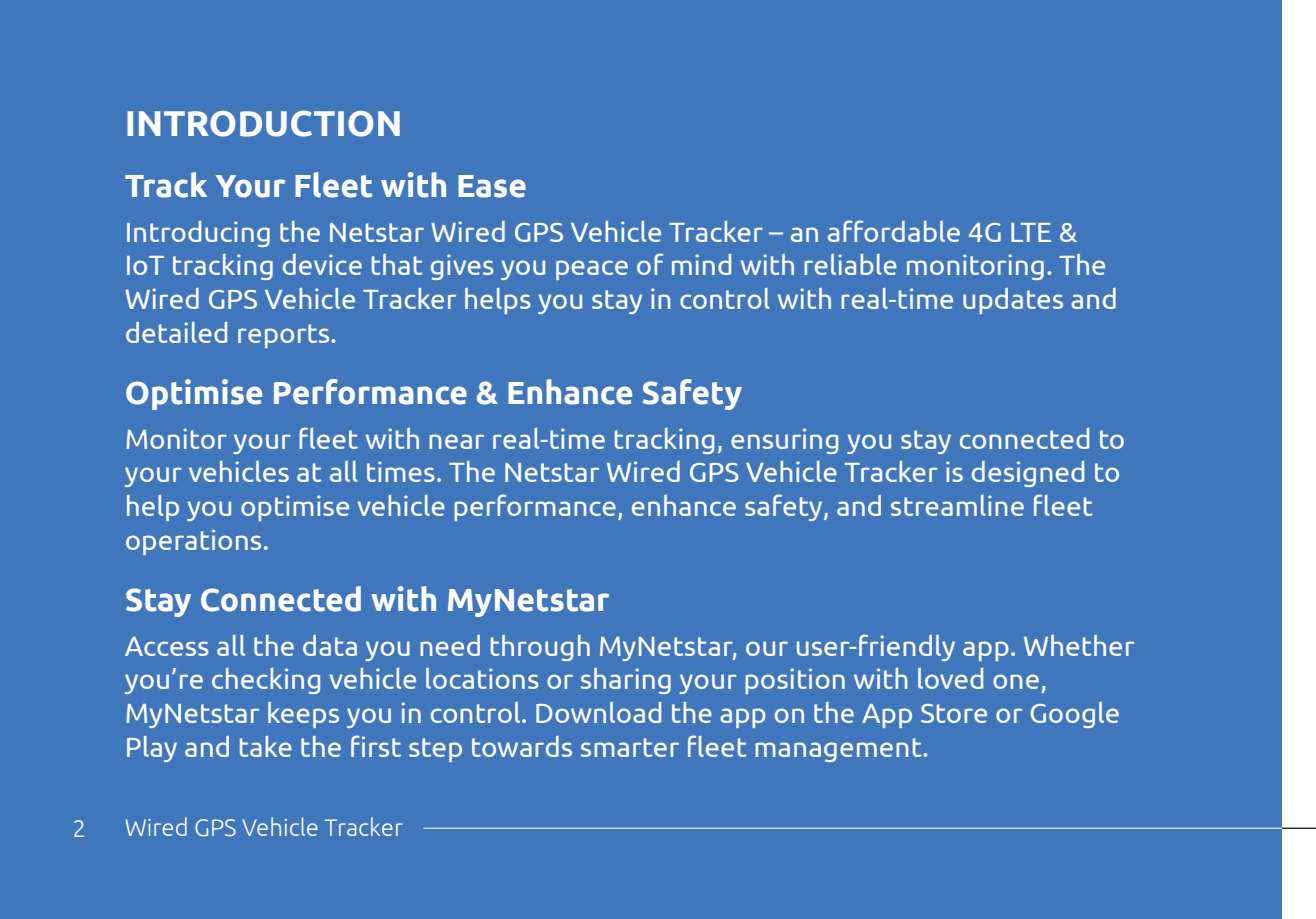
<style>
.page{position:relative;width:1316px;height:919px;background:#fff}
.page>*{position:absolute;margin:0;border:0;box-sizing:border-box;transform-origin:0 0}
.t1{font:700 36px "Ubuntu";color:#fff}
.t2{font:700 32px "Ubuntu";color:#fff}
.t3{font:28px/33.6px "Ubuntu";color:#fff}
.t4{font:300 24px "Ubuntu";color:#fff}
</style>
<div class="page">
<hr style="left:423px;top:827px;width:892px;height:1px;background:#231f20">
<div style="left:0;top:0;width:1281px;height:918px;background:#4076bc"></div>
<hr style="left:423px;top:827px;width:858px;height:1px;background:#fff">
<p class="t1" style="left:125px;top:101px;width:279px">INTRODUCTION</p>
<p class="t2" style="left:125px;top:166px;width:404px">Track Your Fleet with Ease</p>
<p class="t3" style="left:125px;top:214px;width:994px">Introducing the Netstar Wired GPS Vehicle Tracker – an affordable 4G LTE &amp; IoT tracking device that gives you peace of mind with reliable monitoring. The Wired GPS Vehicle Tracker helps you stay in control with real-time updates and detailed reports.</p>
<p class="t2" style="left:125px;top:373px;width:619px">Optimise Performance &amp; Enhance Safety</p>
<p class="t3" style="left:125px;top:421px;width:1002px">Monitor your fleet with near real-time tracking, ensuring you stay connected to your vehicles at all times. The Netstar Wired GPS Vehicle Tracker is designed to help you optimise vehicle performance, enhance safety, and streamline fleet operations.</p>
<p class="t2" style="left:125px;top:580px;width:486px">Stay Connected with MyNetstar</p>
<p class="t3" style="left:125px;top:628px;width:1011px">Access all the data you need through MyNetstar, our user-friendly app. Whether you’re checking vehicle locations or sharing your position with loved one, MyNetstar keeps you in control. Download the app on the App Store or Google Play and take the first step towards smarter fleet management.</p>
<p class="t4" style="left:73px;top:813px;width:15px">2</p>
<p class="t4" style="left:125px;top:813px;width:280px">Wired GPS Vehicle Tracker</p>
</div>
